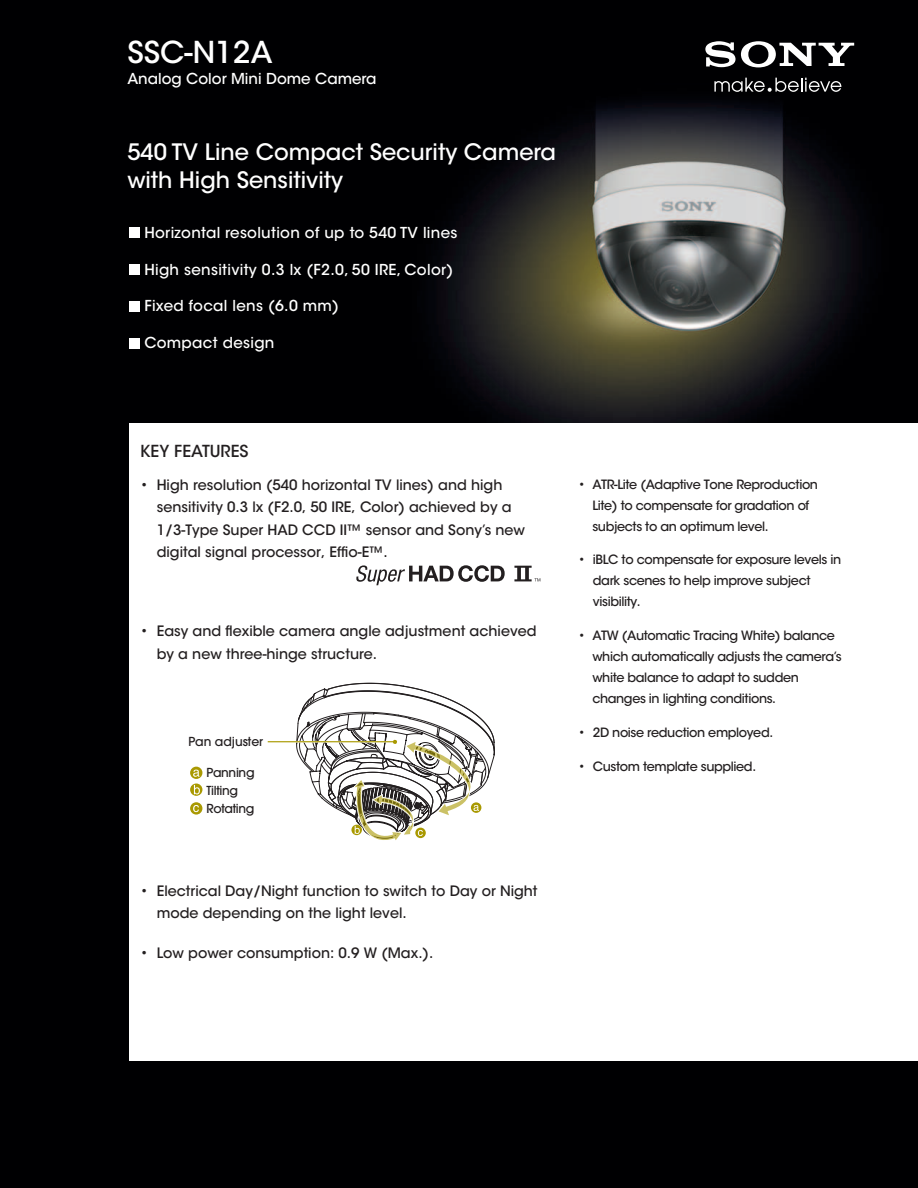
<style>
.page{position:relative;width:918px;height:1188px;background:#000002}
.page>*{position:absolute;margin:0;border:0;box-sizing:border-box;transform-origin:0 0}
.t1{font:500 30px "ITC Avant Garde Std";color:#fff}
.t2{font:500 22.5px/28.5px "ITC Avant Garde Std";color:#fff}
.t3{font:500 16.5px "ITC Avant Garde Std";color:#231f20}
.t4{font:500 15px "ITC Avant Garde Std";letter-spacing:.02em;color:#fff}
.t5{font:500 15px "ITC Avant Garde Std";color:#fff}
.t6{font:500 14.25px/22.5px "ITC Avant Garde Std";color:#231f20}
.t7{font:500 12.75px/21px "ITC Avant Garde Std";letter-spacing:-.03em;color:#231f20}
.t8{font:500 12.3px/17.9px "Avant Garde";letter-spacing:-.025em;color:#231f20}
.t9{font:500 12.3px "Avant Garde";color:#231f20}
</style>
<div class="page">
<img style="left:438px;top:42px;width:421px;height:381px">
<div style="left:129px;top:423px;width:789px;height:638px;background:#fff"></div>
<div style="left:129px;top:227px;width:10px;height:11px;background:#fff"></div>
<div style="left:129px;top:264px;width:10px;height:11px;background:#fff"></div>
<div style="left:129px;top:301px;width:10px;height:10px;background:#fff"></div>
<div style="left:129px;top:338px;width:10px;height:10px;background:#fff"></div>
<hr style="left:268px;top:741px;width:127px;height:1px;background:#a99901">
<svg style="left:296px;top:683px;width:199px;height:157px"></svg>
<svg style="left:190px;top:767px;width:12px;height:12px"></svg>
<svg style="left:193px;top:770px;width:7px;height:7px"></svg>
<svg style="left:190px;top:802px;width:12px;height:13px"></svg>
<svg style="left:193px;top:805px;width:6px;height:7px"></svg>
<svg style="left:190px;top:784px;width:12px;height:12px"></svg>
<svg style="left:194px;top:785px;width:6px;height:9px"></svg>
<svg style="left:356px;top:565px;width:149px;height:20px"></svg>
<svg style="left:514px;top:566px;width:26px;height:15px"></svg>
<svg style="left:714px;top:78px;width:127px;height:14px"></svg>
<svg style="left:705px;top:41px;width:149px;height:26px"></svg>
<h1 class="t1" style="left:127px;top:34px;width:147px">SSC-N12A</h1>
<p class="t5" style="left:127px;top:70px;width:251px">Analog Color Mini Dome Camera</p>
<h2 class="t2" style="left:127px;top:138px;width:430px">540 TV Line Compact Security Camera with High Sensitivity</h2>
<p class="t4" style="left:144px;top:224px;width:315px">Horizontal resolution of up to 540 TV lines</p>
<p class="t4" style="left:144px;top:260px;width:310px">High sensitivity 0.3 lx (F2.0, 50 IRE, Color)</p>
<p class="t4" style="left:144px;top:297px;width:196px">Fixed focal lens (6.0 mm)</p>
<p class="t4" style="left:144px;top:333px;width:132px">Compact design</p>
<p class="t3" style="left:140px;top:441px;width:110px">KEY FEATURES</p>
<p class="t6" style="left:157px;top:473px;width:370px;text-indent:-17px">• High resolution (540 horizontal TV lines) and high sensitivity 0.3 lx (F2.0, 50 IRE, Color) achieved by a 1/3-Type Super HAD CCD II™ sensor and Sony’s new digital signal processor, Effio-E™.</p>
<p class="t6" style="left:157px;top:620px;width:381px;text-indent:-17px">• Easy and flexible camera angle adjustment achieved by a new three-hinge structure.</p>
<p class="t9" style="left:189px;top:733px;width:76px">Pan adjuster</p>
<p class="t8" style="left:206px;top:764px;width:50px">Panning<br>Tilting<br>Rotating</p>
<p class="t6" style="left:157px;top:879px;width:382px;text-indent:-17px">• Electrical Day/Night function to switch to Day or Night mode depending on the light level.</p>
<p class="t6" style="left:140px;top:941px;width:295px">• Low power consumption: 0.9 W (Max.).</p>
<p class="t7" style="left:592px;top:474px;width:227px;text-indent:-14px">• ATR-Lite (Adaptive Tone Reproduction<br>Lite) to compensate for gradation of subjects to an optimum level.</p>
<p class="t7" style="left:593px;top:549px;width:250px;text-indent:-15px">• iBLC to compensate for exposure levels in dark scenes to help improve subject visibility.</p>
<p class="t7" style="left:592px;top:625px;width:251px;text-indent:-14px">• ATW (Automatic Tracing White) balance which automatically adjusts the camera’s white balance to adapt to sudden changes in lighting conditions.</p>
<p class="t7" style="left:578px;top:722px;width:197px">• 2D noise reduction employed.</p>
<p class="t7" style="left:578px;top:756px;width:180px">• Custom template supplied.</p>
</div>
